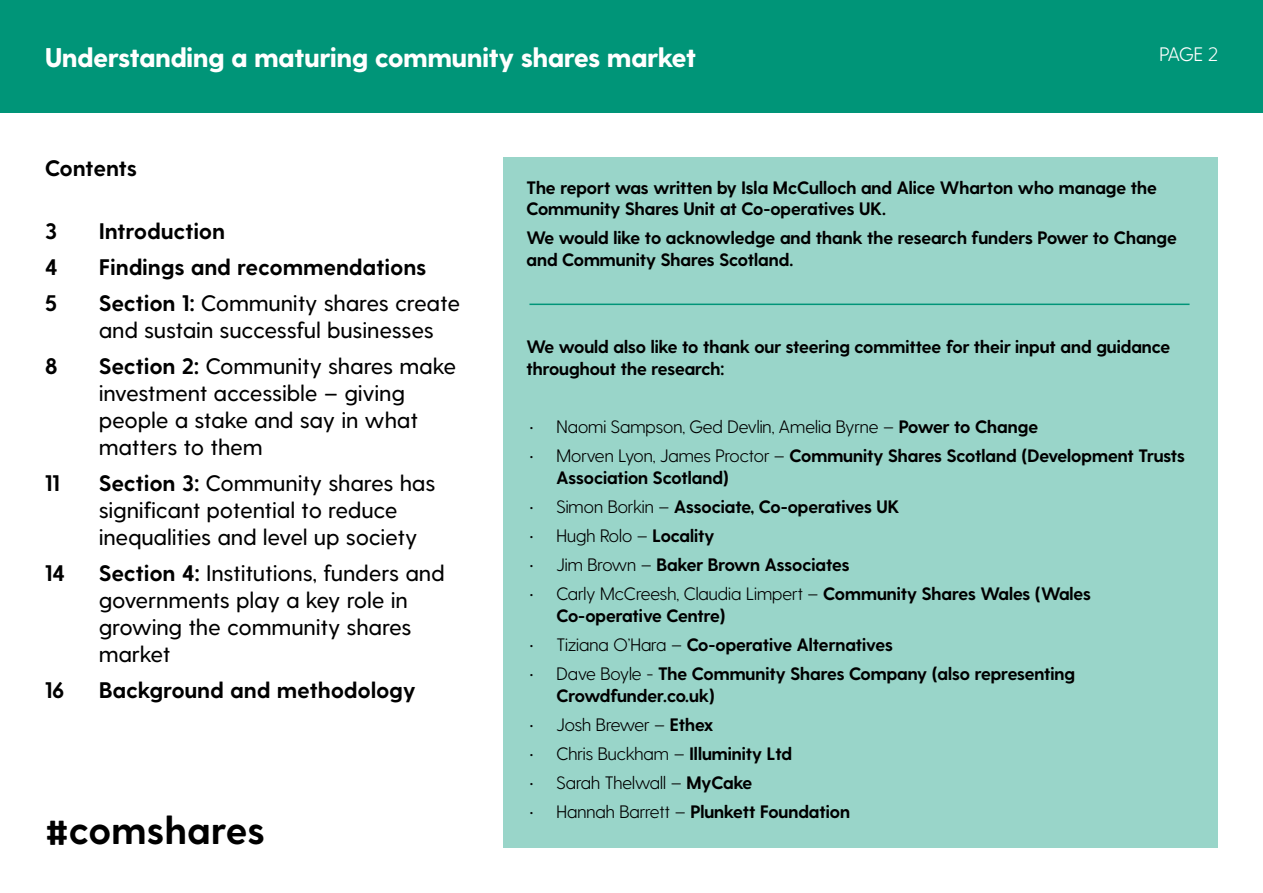
<style>
.page{position:relative;width:1263px;height:893px;background:#fff}
.page>*{position:absolute;margin:0;border:0;box-sizing:border-box;transform-origin:0 0}
.t1{font:700 39px "Greycliff CF";letter-spacing:.02em;color:#000}
.t2{font:800 27px "Greycliff CF";color:#fff}
.t3{font:500 22.5px/27px "Greycliff CF";letter-spacing:.02em;color:#000}
.t4{font:700 22.5px "Greycliff CF";letter-spacing:.02em;color:#000}
.t5{font:300 19.5px "Greycliff CF";color:#fff}
.t6{font:700 18px/21.6px "Greycliff CF";color:#000}
.t7{font:300 18px "Greycliff CF";color:#000}
.s1{font-weight:700}
.s2{font-weight:300}
</style>
<div class="page">
<div style="left:0;top:0;width:1263px;height:112px;background:#009578"></div>
<div style="left:504px;top:158px;width:714px;height:690px;background:#99d5c9"></div>
<hr style="left:529px;top:304px;width:660px;height:1px;background:#009578">
<h2 class="t2" style="left:45px;top:41px;width:653px">Understanding a maturing community shares market</h2>
<p class="t5" style="left:1159px;top:42px;width:60px">PAGE 2</p>
<p class="t4" style="left:45px;top:154px;width:93px">Contents</p>
<p class="t4" style="left:45px;top:217px;width:13px">3</p>
<p class="t4" style="left:99px;top:217px;width:127px">Introduction</p>
<p class="t4" style="left:45px;top:253px;width:14px">4</p>
<p class="t4" style="left:99px;top:253px;width:329px">Findings and recommendations</p>
<p class="t4" style="left:45px;top:289px;width:13px">5</p>
<p class="t3" style="left:99px;top:289px;width:362px"><span class="s1">Section 1:</span> Community shares create and sustain successful businesses</p>
<p class="t4" style="left:45px;top:352px;width:14px">8</p>
<p class="t3" style="left:99px;top:352px;width:358px"><span class="s1">Section 2:</span> Community shares make investment accessible – giving people a stake and say in what matters to them</p>
<p class="t4" style="left:45px;top:469px;width:16px">11</p>
<p class="t3" style="left:99px;top:469px;width:338px"><span class="s1">Section 3:</span> Community shares has significant potential to reduce inequalities and level up society</p>
<p class="t4" style="left:45px;top:559px;width:21px">14</p>
<p class="t3" style="left:99px;top:559px;width:347px"><span class="s1">Section 4:</span> Institutions, funders and governments play a key role in growing the community shares market</p>
<p class="t4" style="left:45px;top:676px;width:21px">16</p>
<p class="t4" style="left:99px;top:676px;width:318px">Background and methodology</p>
<h1 class="t1" style="left:45px;top:806px;width:221px">#comshares</h1>
<p class="t6" style="left:526px;top:177px;width:632px">The report was written by Isla McCulloch and Alice Wharton who manage the<br>Community Shares Unit at Co-operatives UK.</p>
<p class="t6" style="left:526px;top:227px;width:652px">We would like to acknowledge and thank the research funders Power to Change and Community Shares Scotland.</p>
<p class="t6" style="left:526px;top:336px;width:645px">We would also like to thank our steering committee for their input and guidance throughout the research:</p>
<p class="t7" style="left:529px;top:416px;width:510px">• Naomi Sampson, Ged Devlin, Amelia Byrne – <span class="s1">Power to Change</span></p>
<p class="t6" style="left:556px;top:445px;width:630px;text-indent:-27px"><span class="s2">• Morven Lyon, James Proctor –</span> Community Shares Scotland (Development Trusts<br>Association Scotland)</p>
<p class="t6" style="left:529px;top:496px;width:371px"><span class="s2">• Simon Borkin –</span> Associate, Co-operatives UK</p>
<p class="t7" style="left:529px;top:525px;width:186px">• Hugh Rolo – <span class="s1">Locality</span></p>
<p class="t6" style="left:529px;top:554px;width:321px"><span class="s2">• Jim Brown –</span> Baker Brown Associates</p>
<p class="t6" style="left:556px;top:583px;width:536px;text-indent:-27px"><span class="s2">• Carly McCreesh, Claudia Limpert –</span> Community Shares Wales (Wales<br>Co-operative Centre)</p>
<p class="t6" style="left:529px;top:634px;width:365px"><span class="s2">• Tiziana O’Hara –</span> Co-operative Alternatives</p>
<p class="t6" style="left:556px;top:663px;width:520px;text-indent:-27px"><span class="s2">• Dave Boyle -</span> The Community Shares Company (also representing<br>Crowdfunder.co.uk)</p>
<p class="t7" style="left:529px;top:714px;width:186px">• Josh Brewer – <span class="s1">Ethex</span></p>
<p class="t7" style="left:529px;top:743px;width:264px">• Chris Buckham – <span class="s1">Illuminity Ltd</span></p>
<p class="t7" style="left:529px;top:772px;width:224px">• Sarah Thelwall – <span class="s1">MyCake</span></p>
<p class="t6" style="left:529px;top:801px;width:322px"><span class="s2">• Hannah Barrett –</span> Plunkett Foundation</p>
</div>
